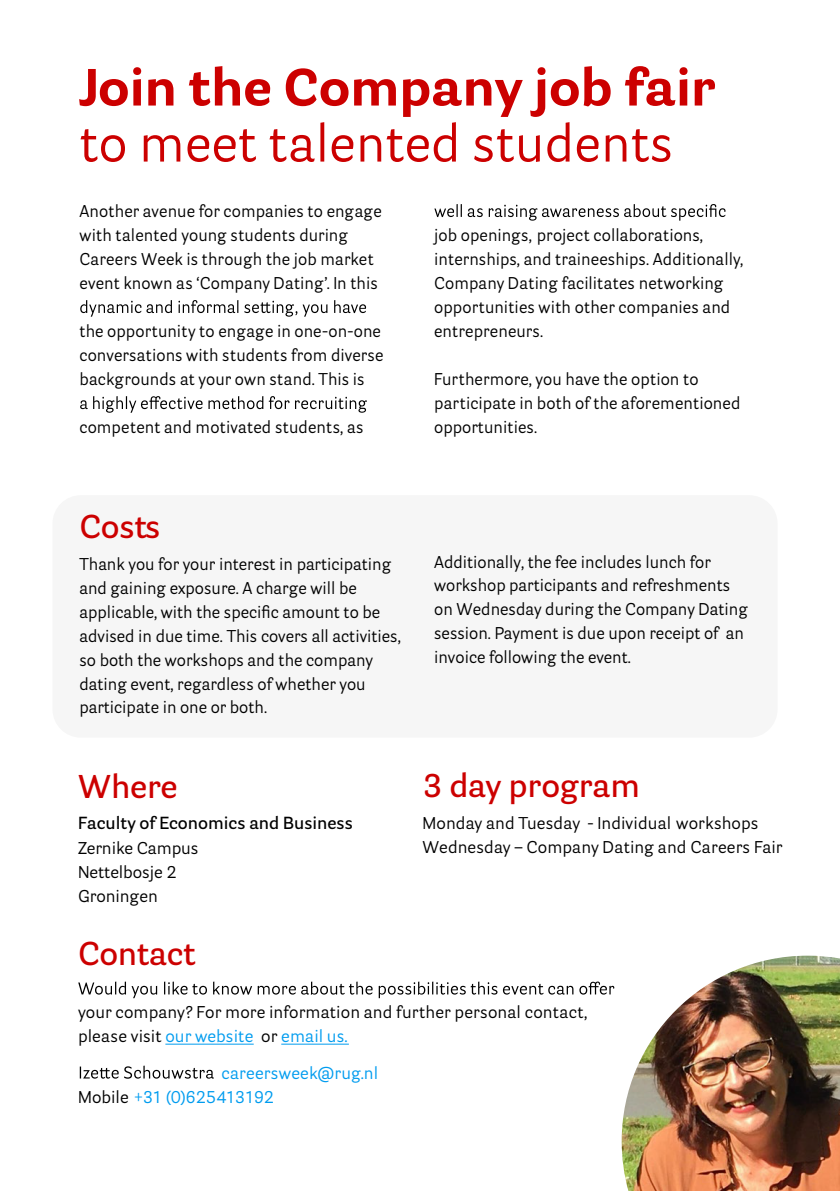
<style>
.page{position:relative;width:840px;height:1191px;background:#fff}
.page>*{position:absolute;margin:0;border:0;box-sizing:border-box;transform-origin:0 0}
.t1{font:52px "Parry Grotesque";color:#c00}
.t2{font:700 52px "Parry Grotesque";color:#c00}
.t3{font:600 32px "Parry Grotesque";letter-spacing:-.01em;color:#c00}
.t4{font:17px/24px "Parry Grotesque";color:#000}
.t5{font:17px/24px "Parry Grotesque";letter-spacing:.005em;color:#009cef}
.t6{font:600 17px "Parry Grotesque";color:#000}
.s1{color:#009cef}
.s2{color:#000}
</style>
<div class="page">
<img style="left:621px;top:955px;width:218px;height:236px">
<div style="left:52px;top:495px;width:725px;height:242px;background:#f6f6f6;border-radius:28px"></div>
<svg style="left:434px;top:204px;width:291px;height:17px"></svg>
<hr style="left:165px;top:1043px;width:88px;height:1px;background:#009cef">
<hr style="left:281px;top:1043px;width:68px;height:1px;background:#009cef">
<svg style="left:78px;top:981px;width:536px;height:17px"></svg>
<svg style="left:80px;top:1065px;width:134px;height:13px"></svg>
<svg style="left:80px;top:300px;width:286px;height:17px"></svg>
<svg style="left:80px;top:396px;width:287px;height:17px"></svg>
<h1 class="t2" style="left:79px;top:54px;width:636px">Join the Company job fair</h1>
<h1 class="t1" style="left:79px;top:111px;width:595px">to meet talented students</h1>
<p class="t4" style="left:79px;top:198px;width:304px">Another avenue for companies to engage with talented young students during Careers Week is through the job market event known as ‘Company Dating’. In this</p>
<p class="t4" style="left:79px;top:318px;width:305px">the opportunity to engage in one-on-one conversations with students from diverse backgrounds at your own stand. This is</p>
<p class="t4" style="left:79px;top:414px;width:285px">competent and motivated students, as</p>
<p class="t4" style="left:434px;top:222px;width:310px">job openings, project collaborations, internships, and traineeships. Additionally, Company Dating facilitates networking opportunities with other companies and entrepreneurs.</p>
<p class="t4" style="left:434px;top:366px;width:308px">Furthermore, you have the option to participate in both of the aforementioned opportunities.</p>
<h2 class="t3" style="left:79px;top:506px;width:82px">Costs</h2>
<p class="t4" style="left:79px;top:551px;width:323px">Thank you for your interest in participating and gaining exposure. A charge will be applicable, with the specific amount to be advised in due time. This covers all activities, so both the workshops and the company dating event, regardless of whether you participate in one or both.</p>
<h2 class="t3" style="left:78px;top:766px;width:101px">Where</h2>
<p class="t6" style="left:78px;top:812px;width:276px">Faculty of Economics and Business</p>
<p class="t4" style="left:78px;top:835px;width:122px">Zernike Campus<br>Nettelbosje 2<br>Groningen</p>
<h2 class="t3" style="left:78px;top:933px;width:119px">Contact</h2>
<p class="t4" style="left:434px;top:549px;width:315px">Additionally, the fee includes lunch for workshop participants and refreshments on Wednesday during the Company Dating session. Payment is due upon receipt of an invoice following the event.</p>
<h2 class="t3" style="left:422px;top:765px;width:219px">3 day program</h2>
<p class="t4" style="left:422px;top:810px;width:361px">Monday and Tuesday - Individual workshops<br>Wednesday – Company Dating and Careers Fair</p>
<p class="t4" style="left:78px;top:1000px;width:510px">your company? For more information and further personal contact, please visit <span class="s1">our website</span> or <span class="s1">email us.</span></p>
<p class="t5" style="left:78px;top:1060px;width:301px;text-indent:143px">careersweek@rug.nl<br><span class="s2">Mobile</span> +31 (0)625413192</p>
</div>
